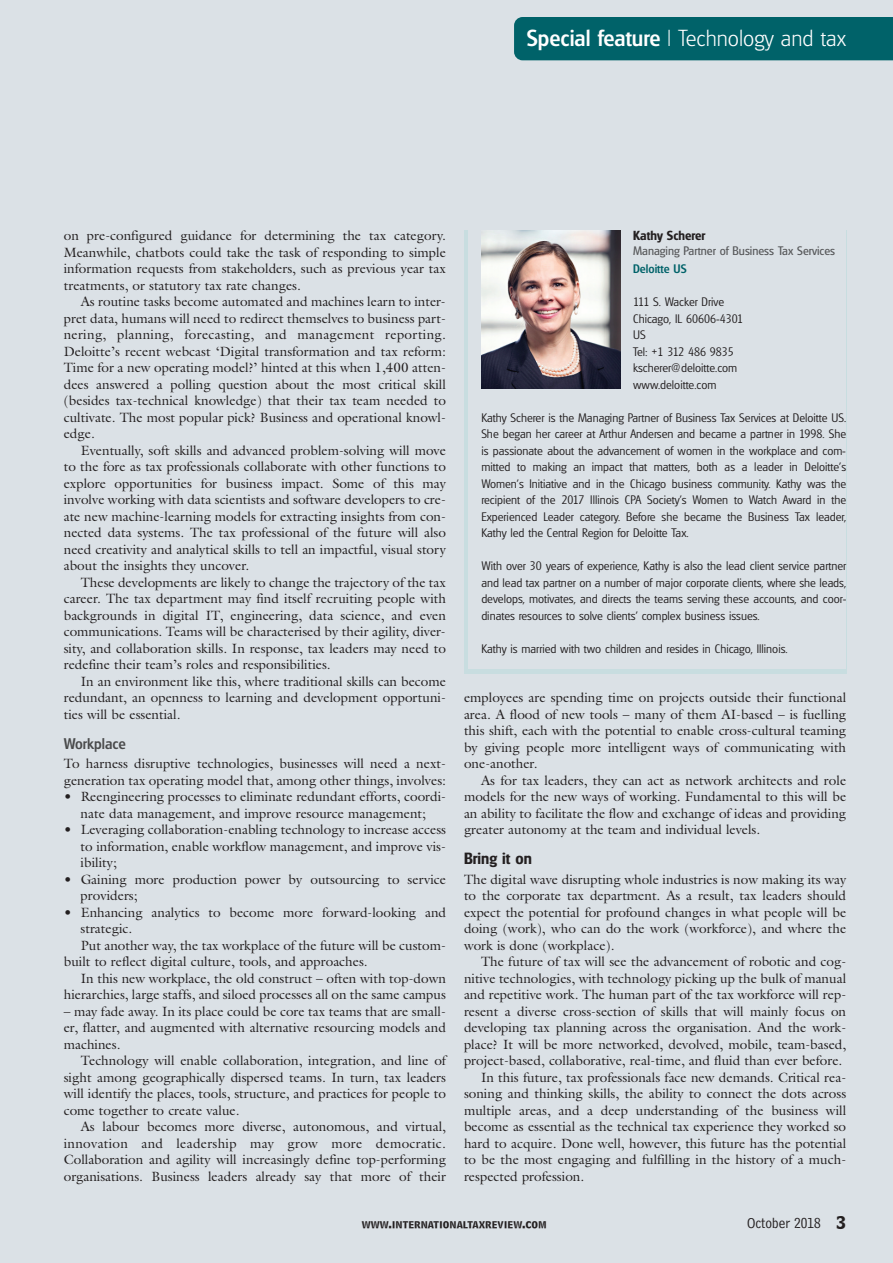
<style>
.page{position:relative;width:893px;height:1263px;background:#dbe1e6}
.page>*{position:absolute;margin:0;border:0;box-sizing:border-box;transform-origin:0 0}
.t1{font:200 22.5px "Glasgow Serial";color:#fff}
.t2{font:700 15.75px "Glasgow Serial";color:#231f20}
.t3{font:15px "Bell Centennial Address";color:#231f20}
.t4{font:500 15px "Glasgow Serial";color:#494a4b}
.t5{font:13.5px/16.5px "Galliard";color:#231f20;text-align:justify}
.t6{font:700 12.75px "Glasgow Serial";color:#231f20}
.t7{font:300 12px/16.5px "Glasgow Serial";color:#231f20;text-align:justify}
.t8{font:12px "Glasgow Serial";color:#57585a}
.t9{font:500 12px "Glasgow Serial";color:#006269}
.t10{font:10.5px "Bell Centennial Bold Listing";color:#231f20}
.s1{font-weight:500}
.s2{font-family:"Bell Centennial Bold Listing"}
</style>
<div class="page">
<div style="left:514px;top:17px;width:379px;height:43px;background:#006269"></div>
<div style="left:464px;top:230px;width:382px;height:443px;background:linear-gradient(to bottom,#d2dfe3,#d1dfe3)"></div>
<div style="left:469px;top:224px;width:377px;height:445px;background:#dbe1e6"></div>
<img style="left:482px;top:230px;width:138px;height:159px">
<h1 class="t1" style="left:527px;top:25px;width:321px"><span class="s1">Special feature</span> | Technology and tax</h1>
<p class="t5" style="left:64px;top:227px;width:384px">on pre-configured guidance for determining the tax category.<br>Meanwhile, chatbots could take the task of responding to simple information requests from stakeholders, such as previous year tax treatments, or statutory tax rate changes.</p>
<p class="t5" style="left:64px;top:293px;width:384px;text-indent:17px">As routine tasks become automated and machines learn to inter&shy;pret data, humans will need to redirect themselves to business part&shy;nering, planning, forecasting, and management reporting.<br>Deloitte’s recent webcast ‘Digital transformation and tax reform:<br>Time for a new operating model?’ hinted at this when 1,400 atten&shy;dees answered a polling question about the most critical skill (besides tax-technical knowledge) that their tax team needed to cultivate. The most popular pick? Business and operational knowl&shy;edge.</p>
<p class="t5" style="left:64px;top:442px;width:384px;text-indent:17px">Eventually, soft skills and advanced problem-solving will move to the fore as tax professionals collaborate with other functions to explore opportunities for business impact. Some of this may involve working with data scientists and software developers to cre&shy;ate new machine-learning models for extracting insights from con&shy;nected data systems. The tax professional of the future will also need creativity and analytical skills to tell an impactful, visual story about the insights they uncover.</p>
<p class="t5" style="left:64px;top:574px;width:384px;text-indent:17px">These developments are likely to change the trajectory of the tax career. The tax department may find itself recruiting people with backgrounds in digital IT, engineering, data science, and even communications. Teams will be characterised by their agility, diver&shy;sity, and collaboration skills. In response, tax leaders may need to redefine their team’s roles and responsibilities.</p>
<p class="t5" style="left:64px;top:673px;width:384px;text-indent:17px">In an environment like this, where traditional skills can become redundant, an openness to learning and development opportuni&shy;ties will be essential.</p>
<p class="t4" style="left:64px;top:735px;width:64px">Workplace</p>
<p class="t5" style="left:64px;top:755px;width:384px">To harness disruptive technologies, businesses will need a next&shy;generation tax operating model that, among other things, involves:</p>
<p class="t5" style="left:64px;top:788px;width:384px;text-align:center">• Reengineering processes to eliminate redundant efforts, coordi&shy;nate data management, and improve resource management;</p>
<p class="t5" style="left:81px;top:821px;width:367px;text-indent:-17px">• Leveraging collaboration-enabling technology to increase access to information, enable workflow management, and improve vis&shy;ibility;</p>
<p class="t5" style="left:81px;top:871px;width:367px;text-indent:-17px">• Gaining more production power by outsourcing to service providers;</p>
<p class="t5" style="left:64px;top:904px;width:384px">• Enhancing analytics to become more forward-looking and</p>
<p class="t5" style="left:81px;top:920px;width:53px">strategic.</p>
<p class="t5" style="left:81px;top:937px;width:367px">Put another way, the tax workplace of the future will be custom-</p>
<p class="t5" style="left:64px;top:953px;width:305px">built to reflect digital culture, tools, and approaches.</p>
<p class="t5" style="left:81px;top:970px;width:367px">In this new workplace, the old construct – often with top-down</p>
<p class="t5" style="left:64px;top:986px;width:384px">hierarchies, large staffs, and siloed processes all on the same campus</p>
<p class="t5" style="left:64px;top:1003px;width:384px">– may fade away. In its place could be core tax teams that are small&shy;er, flatter, and augmented with alternative resourcing models and machines.</p>
<p class="t5" style="left:64px;top:1052px;width:384px;text-indent:17px">Technology will enable collaboration, integration, and line of sight among geographically dispersed teams. In turn, tax leaders will identify the places, tools, structure, and practices for people to come together to create value.</p>
<p class="t5" style="left:64px;top:1118px;width:384px;text-indent:17px">As labour becomes more diverse, autonomous, and virtual, innovation and leadership may grow more democratic.<br>Collaboration and agility will increasingly define top-performing organisations. Business leaders already say that more of their</p>
<p class="t6" style="left:633px;top:228px;width:74px">Kathy Scherer</p>
<p class="t8" style="left:633px;top:244px;width:203px">Managing Partner of Business Tax Services</p>
<p class="t9" style="left:633px;top:262px;width:55px">Deloitte US</p>
<p class="t7" style="left:633px;top:294px;width:112px;text-align:left">111 S. Wacker Drive<br>Chicago, IL 60606-4301<br>US<br>Tel: +1 312 486 9835 kscherer@deloitte.com www.deloitte.com</p>
<p class="t7" style="left:481px;top:409px;width:366px">Kathy Scherer is the Managing Partner of Business Tax Services at Deloitte US.<br>She began her career at Arthur Andersen and became a partner in 1998. She is passionate about the advancement of women in the workplace and com&shy;mitted to making an impact that matters, both as a leader in Deloitte’s Women’s Initiative and in the Chicago business community. Kathy was the recipient of the 2017 Illinois CPA Society’s Women to Watch Award in the Experienced Leader category. Before she became the Business Tax leader, Kathy led the Central Region for Deloitte Tax.</p>
<p class="t7" style="left:481px;top:558px;width:367px">With over 30 years of experience, Kathy is also the lead client service partner and lead tax partner on a number of major corporate clients, where she leads, develops, motivates, and directs the teams serving these accounts, and coor&shy;dinates resources to solve clients’ complex business issues.</p>
<p class="t7" style="left:481px;top:640px;width:308px">Kathy is married with two children and resides in Chicago, Illinois.</p>
<p class="t5" style="left:464px;top:689px;width:384px">employees are spending time on projects outside their functional area. A flood of new tools – many of them AI-based – is fuelling this shift, each with the potential to enable cross-cultural teaming by giving people more intelligent ways of communicating with one-another.</p>
<p class="t5" style="left:464px;top:772px;width:384px;text-indent:17px">As for tax leaders, they can act as network architects and role models for the new ways of working. Fundamental to this will be an ability to facilitate the flow and exchange of ideas and providing greater autonomy at the team and individual levels.</p>
<p class="t2" style="left:464px;top:849px;width:69px">Bring it on</p>
<p class="t5" style="left:464px;top:871px;width:384px">The digital wave disrupting whole industries is now making its way to the corporate tax department. As a result, tax leaders should expect the potential for profound changes in what people will be doing (work), who can do the work (workforce), and where the work is done (workplace).</p>
<p class="t5" style="left:481px;top:953px;width:367px">The future of tax will see the advancement of robotic and cog-</p>
<p class="t5" style="left:464px;top:970px;width:384px">nitive technologies, with technology picking up the bulk of manual</p>
<p class="t5" style="left:464px;top:986px;width:384px">and repetitive work. The human part of the tax workforce will rep-</p>
<p class="t5" style="left:464px;top:1003px;width:384px">resent a diverse cross-section of skills that will mainly focus on</p>
<p class="t5" style="left:464px;top:1019px;width:384px">developing tax planning across the organisation. And the work-</p>
<p class="t5" style="left:464px;top:1036px;width:384px">place? It will be more networked, devolved, mobile, team-based,</p>
<p class="t5" style="left:464px;top:1052px;width:380px">project-based, collaborative, real-time, and fluid than ever before.</p>
<p class="t5" style="left:481px;top:1069px;width:367px">In this future, tax professionals face new demands. Critical rea-</p>
<p class="t5" style="left:464px;top:1085px;width:384px">soning and thinking skills, the ability to connect the dots across</p>
<p class="t5" style="left:464px;top:1102px;width:384px">multiple areas, and a deep understanding of the business will</p>
<p class="t5" style="left:464px;top:1118px;width:384px">become as essential as the technical tax experience they worked so</p>
<p class="t5" style="left:464px;top:1135px;width:384px">hard to acquire. Done well, however, this future has the potential</p>
<p class="t5" style="left:464px;top:1151px;width:384px">to be the most engaging and fulfilling in the history of a much-</p>
<p class="t5" style="left:464px;top:1168px;width:122px">respected profession.</p>
<p class="t10" style="left:362px;top:1219px;width:187px">WWW.INTERNATIONALTAXREVIEW.COM</p>
<p class="t3" style="left:747px;top:1218px;width:101px">October 2018 <span class="s2">3</span></p>
</div>
